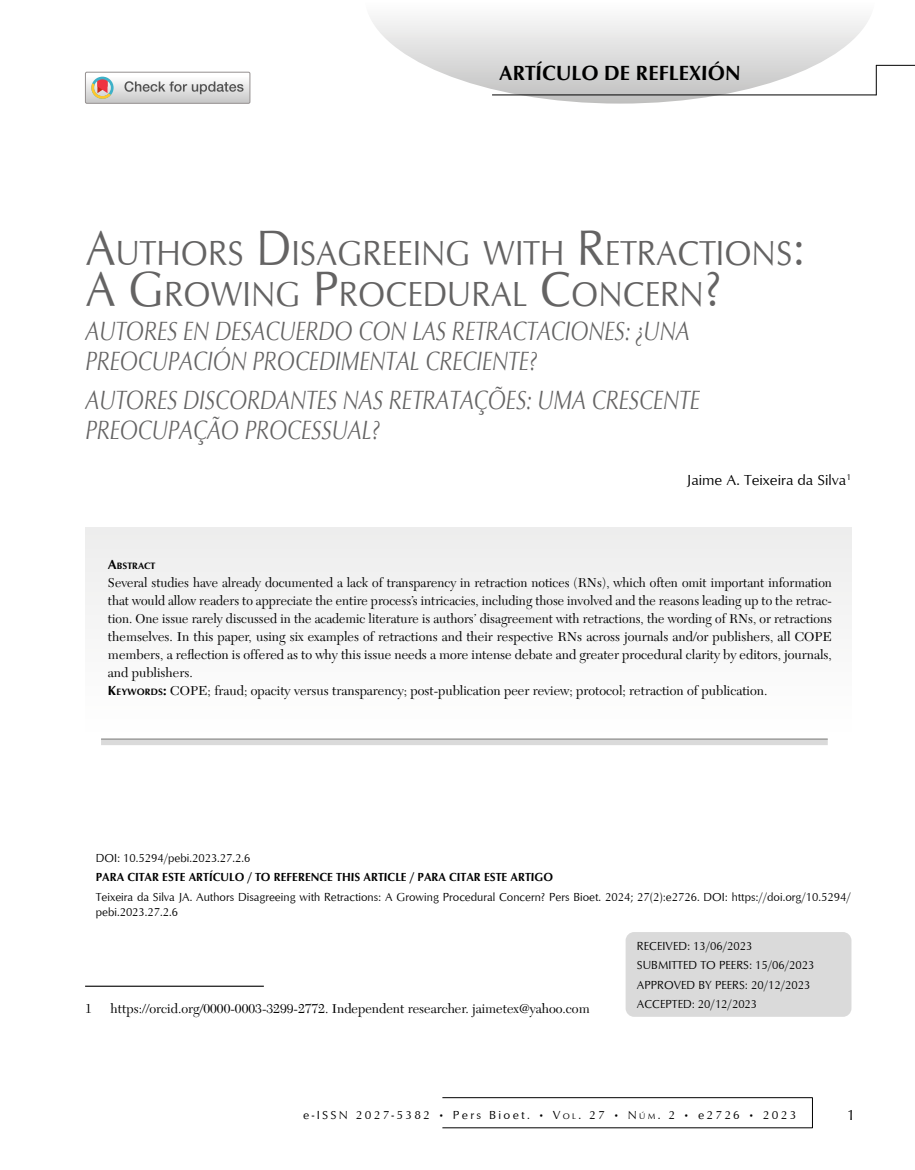
<style>
.page{position:relative;width:915px;height:1170px;background:#fff}
.page>*{position:absolute;margin:0;border:0;box-sizing:border-box;transform-origin:0 0}
.t1{font:35.7px/40.5px "Optimum";color:#646363;scale:.9 1}
.t2{font:italic 27px/30px "Optimum";color:#646363;scale:.8 1}
.t3{font:700 21px "Optimum";color:#000}
.t4{font:15px "Optimum";color:#000}
.t5{font:13.5px/18px "New Caledonia LT Std";color:#000}
.t6{font:12px/19.2px "Optimum";color:#000;scale:.95 1}
.t7{font:700 12px "Optimum";color:#000;scale:.95 1}
.t8{font:12px "Optimum";letter-spacing:.19em;color:#000}
.t9{font:700 9.45px "Optimum";color:#000}
.s1{font-size:51px}
.s2{font-size:13.5px}
.s3{font-family:"Optimum";font-weight:700}
.s4{font-family:"Optimum";font-weight:700;font-size:9.45px}
.s5{font-size:8.4px}
.s6{font-style:inherit}
</style>
<div class="page">
<hr style="left:442px;top:1097px;width:370px;height:1px;background:#000">
<hr style="left:442px;top:1127px;width:370px;height:1px;background:#000">
<hr style="left:811px;top:1097px;width:1px;height:30px;background:#000">
<div style="left:85px;top:527px;width:765px;height:210px;background:#f6f6f6"></div>
<div style="left:101px;top:739px;width:726px;height:6px;background:#dadada"></div>
<hr style="left:101px;top:738px;width:726px;height:1px;background:#9d9d9c">
<div style="left:625px;top:932px;width:226px;height:84px;background:#dadada;border-radius:9px"></div>
<hr style="left:85px;top:985px;width:179px;height:1px;background:#000">
<svg style="left:371px;top:18px;width:503px;height:86px"></svg>
<hr style="left:875px;top:65px;width:1px;height:30px;background:#000">
<hr style="left:875px;top:65px;width:39px;height:1px;background:#000">
<hr style="left:492px;top:94px;width:384px;height:1px;background:#000">
<div style="left:85px;top:72px;width:165px;height:32px;border:1px solid #948f8f"></div>
<svg style="left:85px;top:72px;width:165px;height:31px"></svg>
<h3 class="t3" style="left:499px;top:61px;width:243px">ARTÍCULO DE REFLEXIÓN</h3>
<h1 class="t1" style="left:85px;top:232px;width:799px"><span class="s1">A</span>UTHORS <span class="s1">D</span>ISAGREEING WITH <span class="s1">R</span>ETRACTIONS<span class="s1">:<br>A G</span> ROWING <span class="s1">P</span>ROCEDURAL <span class="s1">C</span>ONCERN<span class="s1">?</span></h1>
<h2 class="t2" style="left:85px;top:316px;width:756px">AUTORES EN DESACUERDO CON LAS RETRACTACIONES: ¿UNA<br>PREOCUPACIÓN PROCEDIMENTAL CRECIENTE?</h2>
<h2 class="t2" style="left:85px;top:384px;width:769px">AUTORES DISCORDANTES NAS RETRATAÇÕES: UMA CRESCENTE<br>PREOCUPAÇÃO PROCESSUAL?</h2>
<p class="t4" style="left:686px;top:470px;width:166px">Jaime A. Teixeira da Silva<sup>1</sup></p>
<p class="t9" style="left:108px;top:560px;width:49px"><span class="s2">A</span>BSTRACT</p>
<p class="t5" style="left:108px;top:574px;width:725px">Several studies have already documented a lack of transparency in retraction notices (RNs), which often omit important information that would allow readers to appreciate the entire process’s intricacies, including those involved and the reasons leading up to the retrac&shy;tion. One issue rarely discussed in the academic literature is authors’ disagreement with retractions, the wording of RNs, or retractions themselves. In this paper, using six examples of retractions and their respective RNs across journals and/or publishers, all COPE members, a reflection is offered as to why this issue needs a more intense debate and greater procedural clarity by editors, journals, and publishers.<br><span class="s3">K</span><span class="s4">EYWORDS</span><span class="s3">:</span> COPE; fraud; opacity versus transparency; post-publication peer review; protocol; retraction of publication.</p>
<p class="t6" style="left:96px;top:848px;width:164px">DOI: 10.5294/pebi.2023.27.2.6</p>
<p class="t7" style="left:96px;top:870px;width:482px">PARA CITAR ESTE ARTÍCULO / TO REFERENCE THIS ARTICLE / PARA CITAR ESTE ARTIGO</p>
<p class="t6" style="left:96px;top:888px;width:796px;line-height:15px">Teixeira da Silva JA. Authors Disagreeing with Retractions: A Growing Procedural Concern? Pers Bioet. 2024; 27(2):e2726. DOI: https://doi.org/10.5294/ pebi.2023.27.2.6</p>
<p class="t5" style="left:85px;top:1000px;width:8px">1</p>
<p class="t5" style="left:111px;top:1000px;width:480px">https://orcid.org/0000-0003-3299-2772. Independent researcher. jaimetex@yahoo.com</p>
<p class="t6" style="left:636px;top:936px;width:188px">RECEIVED: 13/06/2023<br>SUBMITTED TO PEERS: 15/06/2023<br>APPROVED BY PEERS: 20/12/2023<br>ACCEPTED: 20/12/2023</p>
<p class="t8" style="left:303px;top:1107px;width:494px">e-ISSN 2027-5382 • Pers Bioet. • V<span class="s5">OL</span>. 27 • N<span class="s5">ÚM</span><span class="s6">.</span> 2 • e2726 • 2023</p>
<p class="t4" style="left:846px;top:1105px;width:10px">1</p>
</div>
